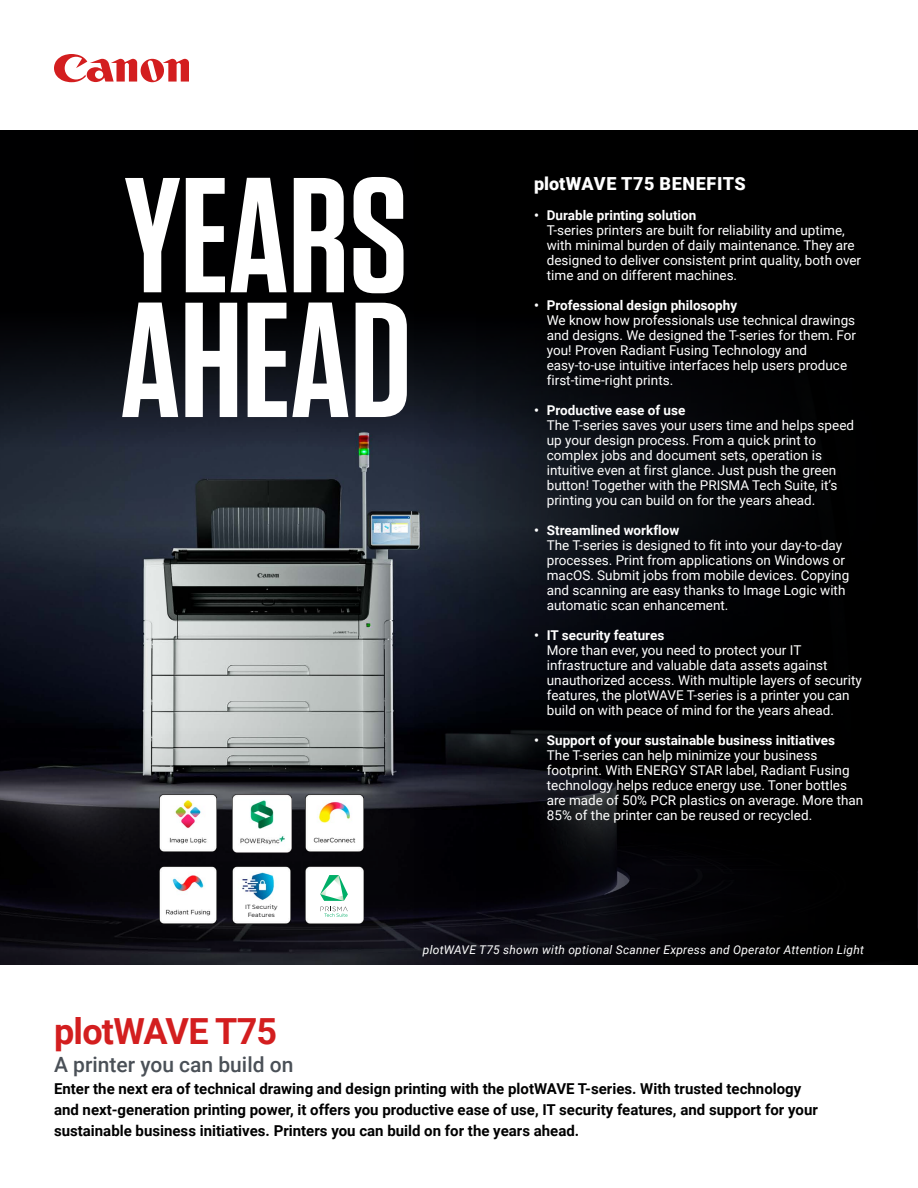
<style>
.page{position:relative;width:918px;height:1188px;background:#fff}
.page>*{position:absolute;margin:0;border:0;box-sizing:border-box;transform-origin:0 0}
.t1{font:600 163.35px/124.8px "Tungsten";color:#fff}
.t2{font:700 36px "Roboto";letter-spacing:-.02em;color:#d31e1f}
.t3{font:500 21px "Roboto";color:#4a5057}
.t4{font:900 18px "Roboto";letter-spacing:.03em;color:#fff}
.t5{font:700 15px/21px "Roboto";color:#000001}
.t6{font:13.5px/15px "Roboto";color:#fff}
.t7{font:700 13.5px "Roboto";color:#fff}
.t8{font:italic 12px "Roboto";letter-spacing:.02em;color:#fff}
.t9{font:100 6px/7.2px "Montserrat";letter-spacing:.02em;color:#000001;text-align:center}
</style>
<div class="page">
<div style="left:0;top:0;width:918px;height:1128px;background:#000001"></div>
<img style="left:0;top:337px;width:918px;height:629px">
<svg style="left:0;top:728px;width:415px;height:238px"></svg>
<svg style="left:415px;top:337px;width:502px;height:629px"></svg>
<div style="left:0;top:966px;width:918px;height:222px;background:#fff"></div>
<div style="left:0;top:0;width:918px;height:130px;background:#fff"></div>
<svg style="left:54px;top:54px;width:135px;height:28px"></svg>
<img style="left:159px;top:866px;width:58px;height:57px">
<img style="left:233px;top:867px;width:57px;height:57px">
<img style="left:233px;top:794px;width:58px;height:59px">
<img style="left:159px;top:794px;width:58px;height:57px">
<img style="left:306px;top:794px;width:57px;height:57px">
<img style="left:306px;top:867px;width:57px;height:57px">
<svg style="left:308px;top:870px;width:53px;height:51px;background:#e4f5ee"></svg>
<div style="left:234px;top:904px;width:54px;height:13px;background:#fff"></div>
<h1 class="t1" style="left:120px;top:177px;width:293px">YEARS<br>AHEAD</h1>
<h3 class="t4" style="left:534px;top:171px;width:213px">plotWAVE T75 BENEFITS</h3>
<p class="t7" style="left:534px;top:206px;width:164px">• Durable printing solution</p>
<p class="t6" style="left:547px;top:222px;width:316px">T-series printers are built for reliability and uptime, with minimal burden of daily maintenance. They are designed to deliver consistent print quality, both over time and on different machines.</p>
<p class="t7" style="left:534px;top:296px;width:205px">• Professional design philosophy</p>
<p class="t6" style="left:547px;top:312px;width:311px">We know how professionals use technical drawings and designs. We designed the T-series for them. For you! Proven Radiant Fusing Technology and easy-to-use intuitive interfaces help users produce first-time-right prints.</p>
<p class="t7" style="left:534px;top:401px;width:153px">• Productive ease of use</p>
<p class="t6" style="left:547px;top:417px;width:309px">The T-series saves your users time and helps speed up your design process. From a quick print to complex jobs and document sets, operation is intuitive even at first glance. Just push the green button! Together with the PRISMA Tech Suite, it’s printing you can build on for the years ahead.</p>
<p class="t7" style="left:534px;top:521px;width:147px">• Streamlined workflow</p>
<p class="t6" style="left:547px;top:537px;width:304px">The T-series is designed to fit into your day-to-day processes. Print from applications on Windows or macOS. Submit jobs from mobile devices. Copying and scanning are easy thanks to Image Logic with automatic scan enhancement.</p>
<p class="t7" style="left:534px;top:626px;width:132px">• IT security features</p>
<p class="t6" style="left:547px;top:642px;width:317px">More than ever, you need to protect your IT infrastructure and valuable data assets against unauthorized access. With multiple layers of security features, the plotWAVE T-series is a printer you can build on with peace of mind for the years ahead.</p>
<p class="t7" style="left:534px;top:731px;width:303px">• Support of your sustainable business initiatives</p>
<p class="t6" style="left:547px;top:747px;width:318px">The T-series can help minimize your business footprint. With ENERGY STAR label, Radiant Fusing technology helps reduce energy use. Toner bottles are made of 50% PCR plastics on average. More than 85% of the printer can be reused or recycled.</p>
<p class="t9" style="left:245px;top:904px;width:34px">IT Security<br>Features</p>
<p class="t8" style="left:423px;top:941px;width:443px">plotWAVE T75 shown with optional Scanner Express and Operator Attention Light</p>
<h2 class="t2" style="left:54px;top:1006px;width:225px">plotWAVE T75</h2>
<h3 class="t3" style="left:54px;top:1049px;width:241px">A printer you can build on</h3>
<p class="t5" style="left:54px;top:1078px;width:765px">Enter the next era of technical drawing and design printing with the plotWAVE T-series. With trusted technology and next-generation printing power, it offers you productive ease of use, IT security features, and support for your sustainable business initiatives. Printers you can build on for the years ahead.</p>
</div>
